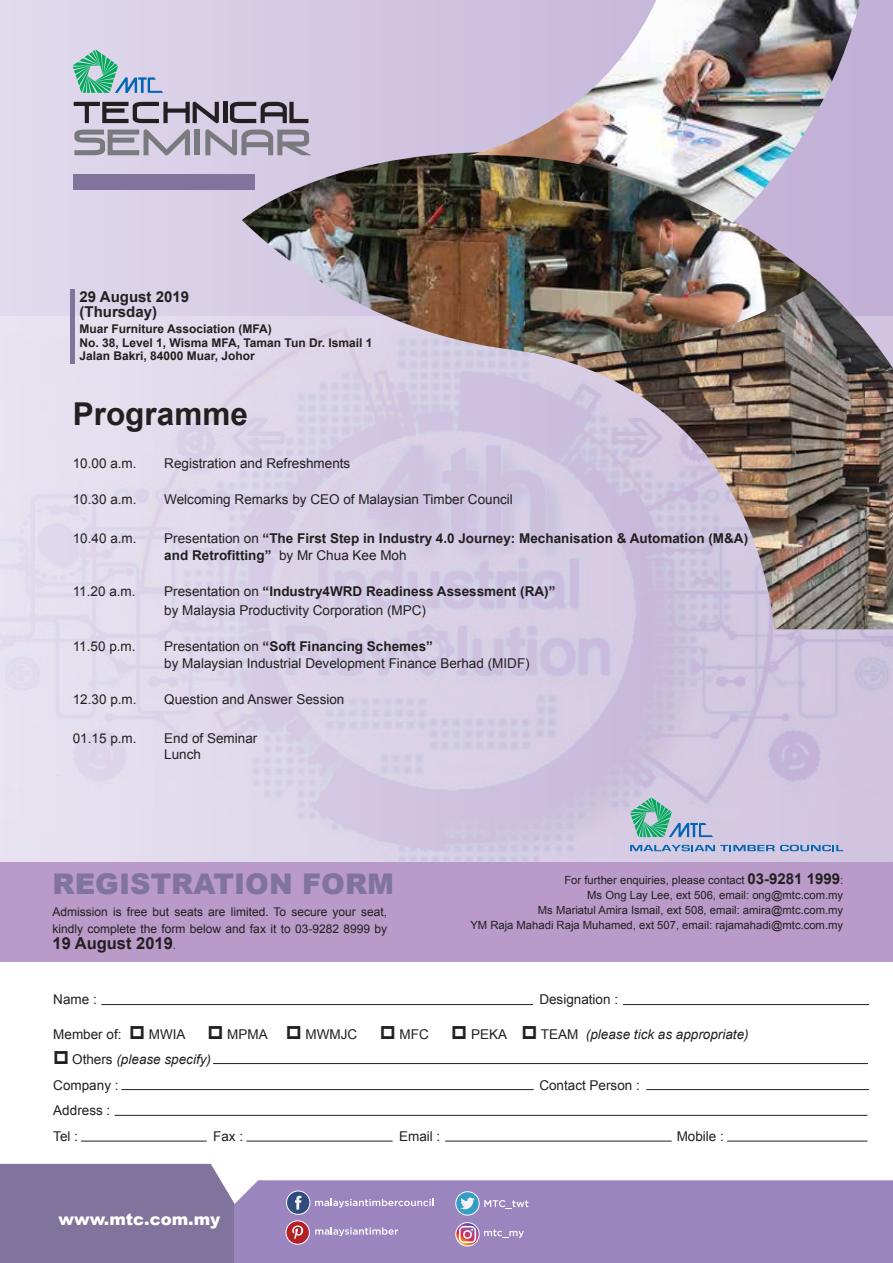
<style>
.page{position:relative;width:893px;height:1263px;background:#fff}
.page>*{position:absolute;margin:0;border:0;box-sizing:border-box;transform-origin:0 0}
.t1{font:700 31.5px "Arial";color:#231f20}
.t2{font:900 28.5px "Arial";color:#80739c}
.t3{font:900 16.5px "Arial";color:#fff}
.t4{font:700 16.5px "Arial";color:#231f20}
.t5{font:700 15px/15px "Arial";color:#231f20}
.t6{font:13.5px/16.5px "Arial";color:#231f20}
.t7{font:700 13.5px/16.5px "Arial";color:#231f20}
.t8{font:italic 13.5px/25.5px "Arial";color:#231f20}
.t9{font:12px/16.5px "Arial";color:#231f20}
.t10{font:700 12px/13.5px "Arial";color:#231f20}
.t11{font:11.25px/15px "Arial";color:#231f20;text-align:right}
.s1{font-weight:400}
.s2{font-weight:700}
.s3{font-weight:400;font-size:12px}
.s4{font-weight:700;font-size:15px}
.s5{font-style:normal}
</style>
<div class="page">
<svg style="left:0;top:0;width:893px;height:317px;background:#d6cbe4"></svg>
<img style="left:0;top:317px;width:893px;height:545px">
<div style="left:0;top:737px;width:55px;height:51px;background:#e8e2f0"></div>
<div style="left:838px;top:737px;width:55px;height:52px;background:#d1c5e0"></div>
<div style="left:0;top:1164px;width:235px;height:99px;background:#80739c"></div>
<div style="left:235px;top:1180px;width:658px;height:83px;background:#9b85be"></div>
<svg style="left:630px;top:845px;width:213px;height:6px"></svg>
<svg style="left:630px;top:797px;width:83px;height:40px;background:#96bcc0"></svg>
<div style="left:0;top:862px;width:893px;height:100px;background:#b99ac8"></div>
<hr style="left:623px;top:1004px;width:246px;height:1px;background:#231f20">
<hr style="left:101px;top:1004px;width:432px;height:1px;background:#231f20">
<hr style="left:213px;top:1063px;width:655px;height:1px;background:#231f20">
<hr style="left:646px;top:1089px;width:223px;height:1px;background:#231f20">
<hr style="left:121px;top:1089px;width:413px;height:1px;background:#231f20">
<hr style="left:727px;top:1141px;width:140px;height:1px;background:#231f20">
<hr style="left:445px;top:1141px;width:227px;height:1px;background:#231f20">
<hr style="left:246px;top:1141px;width:147px;height:1px;background:#231f20">
<hr style="left:81px;top:1141px;width:126px;height:1px;background:#231f20">
<hr style="left:114px;top:1115px;width:753px;height:1px;background:#231f20">
<img style="left:242px;top:152px;width:580px;height:225px">
<svg style="left:74px;top:129px;width:116px;height:26px;background:#aba6b3"></svg>
<div style="left:195px;top:130px;width:5px;height:25px;background:#797a7d"></div>
<svg style="left:205px;top:129px;width:106px;height:26px;background:#a9a4b2"></svg>
<svg style="left:73px;top:49px;width:90px;height:44px;background:#9bc2c5"></svg>
<svg style="left:74px;top:102px;width:145px;height:21px;background:#8d8693"></svg>
<hr style="left:223px;top:102px;width:4px;height:21px;background:#231f20">
<svg style="left:230px;top:102px;width:78px;height:21px;background:#88808f"></svg>
<hr style="left:70px;top:289px;width:4px;height:74px;background:#80739c">
<div style="left:74px;top:174px;width:181px;height:15px;background:#80739c"></div>
<svg style="left:484px;top:1200px;width:44px;height:9px"></svg>
<svg style="left:315px;top:1199px;width:119px;height:8px"></svg>
<svg style="left:315px;top:1227px;width:83px;height:9px"></svg>
<div style="left:286px;top:1191px;width:24px;height:23px;background:#324b7f;border-radius:50%"></div>
<div style="left:286px;top:1190px;width:24px;height:25px;border:1px solid #fff;border-radius:50%"></div>
<svg style="left:295px;top:1196px;width:6px;height:13px"></svg>
<div style="left:286px;top:1221px;width:23px;height:23px;background:#b32025;border-radius:50%"></div>
<div style="left:286px;top:1220px;width:24px;height:24px;border:1px solid #fff;border-radius:50%"></div>
<svg style="left:292px;top:1225px;width:11px;height:14px"></svg>
<svg style="left:456px;top:1192px;width:23px;height:23px"></svg>
<div style="left:455px;top:1191px;width:25px;height:24px;border:1px solid #fff;border-radius:50%"></div>
<svg style="left:460px;top:1197px;width:15px;height:12px"></svg>
<img style="left:456px;top:1222px;width:23px;height:1px">
<svg style="left:456px;top:1223px;width:68px;height:23px;background:#b090bb"></svg>
<div style="left:455px;top:1222px;width:24px;height:24px;border:1px solid #fff;border-radius:50%"></div>
<img style="left:467px;top:0;width:393px;height:223px">
<img style="left:515px;top:282px;width:378px;height:347px">
<p class="t5" style="left:80px;top:289px;width:111px">29 August 2019 (Thursday)</p>
<p class="t10" style="left:80px;top:322px;width:294px">Muar Furniture Association (MFA)<br>No. 38, Level 1, Wisma MFA, Taman Tun Dr. Ismail 1<br>Jalan Bakri, 84000 Muar, Johor</p>
<h1 class="t1" style="left:73px;top:393px;width:177px">Programme</h1>
<p class="t6" style="left:73px;top:455px;width:65px">10.00 a.m.</p>
<p class="t6" style="left:164px;top:455px;width:188px">Registration and Refreshments</p>
<p class="t6" style="left:73px;top:491px;width:65px">10.30 a.m.</p>
<p class="t6" style="left:164px;top:491px;width:350px">Welcoming Remarks by CEO of Malaysian Timber Council</p>
<p class="t6" style="left:73px;top:530px;width:65px">10.40 a.m.</p>
<p class="t7" style="left:164px;top:531px;width:585px"><span class="s1">Presentation on</span> “The First Step in Industry 4.0 Journey: Mechanisation &amp; Automation (M&amp;A) and Retrofitting” <span class="s1">by Mr Chua Kee Moh</span></p>
<p class="t6" style="left:73px;top:583px;width:64px">11.20 a.m.</p>
<p class="t6" style="left:164px;top:581px;width:393px;line-height:19.5px">Presentation on <span class="s2">“Industry4WRD Readiness Assessment (RA)” </span>by Malaysia Productivity Corporation (MPC)</p>
<p class="t6" style="left:73px;top:638px;width:64px">11.50 p.m.</p>
<p class="t6" style="left:164px;top:638px;width:367px">Presentation on <span class="s2">“Soft Financing Schemes”<br></span>by Malaysian Industrial Development Finance Berhad (MIDF)</p>
<p class="t6" style="left:73px;top:691px;width:65px">12.30 p.m.</p>
<p class="t6" style="left:164px;top:691px;width:182px">Question and Answer Session</p>
<p class="t6" style="left:73px;top:730px;width:65px">01.15 p.m.</p>
<p class="t6" style="left:164px;top:730px;width:95px">End of Seminar<br>Lunch</p>
<h2 class="t2" style="left:52px;top:863px;width:343px">REGISTRATION FORM</h2>
<p class="t9" style="left:52px;top:904px;width:336px">Admission is free but seats are limited. To secure your seat, kindly complete the form below and fax it to 03-9282 8999 by</p>
<p class="t4" style="left:52px;top:932px;width:125px">19 August 2019<span class="s3">.</span></p>
<p class="t11" style="left:470px;top:873px;width:374px">For further enquiries, please contact <span class="s4">03-9281 1999</span>:<br>Ms Ong Lay Lee, ext 506, email: ong@mtc.com.my<br>Ms Mariatul Amira Ismail, ext 508, email: amira@mtc.com.my<br>YM Raja Mahadi Raja Muhamed, ext 507, email: rajamahadi@mtc.com.my</p>
<p class="t6" style="left:53px;top:991px;width:45px">Name :</p>
<p class="t6" style="left:539px;top:991px;width:80px">Designation :</p>
<p class="t6" style="left:53px;top:1026px;width:70px">Member of:</p>
<p class="t6" style="left:149px;top:1026px;width:38px">MWIA</p>
<p class="t6" style="left:227px;top:1026px;width:42px">MPMA</p>
<p class="t6" style="left:305px;top:1026px;width:53px">MWMJC</p>
<p class="t6" style="left:400px;top:1026px;width:31px">MFC</p>
<p class="t6" style="left:471px;top:1026px;width:38px">PEKA</p>
<p class="t8" style="left:541px;top:1021px;width:209px"><span class="s5">TEAM</span> (please tick as appropriate)</p>
<p class="t8" style="left:53px;top:1047px;width:159px;text-indent:19px"><span class="s5">Others</span> (please specify)<br><span class="s5">Company :</span></p>
<p class="t6" style="left:539px;top:1077px;width:102px">Contact Person :</p>
<p class="t6" style="left:53px;top:1098px;width:59px;line-height:25.5px">Address :<br>Tel :</p>
<p class="t6" style="left:213px;top:1128px;width:32px">Fax :</p>
<p class="t6" style="left:399px;top:1128px;width:43px">Email :</p>
<p class="t6" style="left:677px;top:1128px;width:49px">Mobile :</p>
<p class="t3" style="left:59px;top:1207px;width:163px">www.mtc.com.my</p>
</div>
